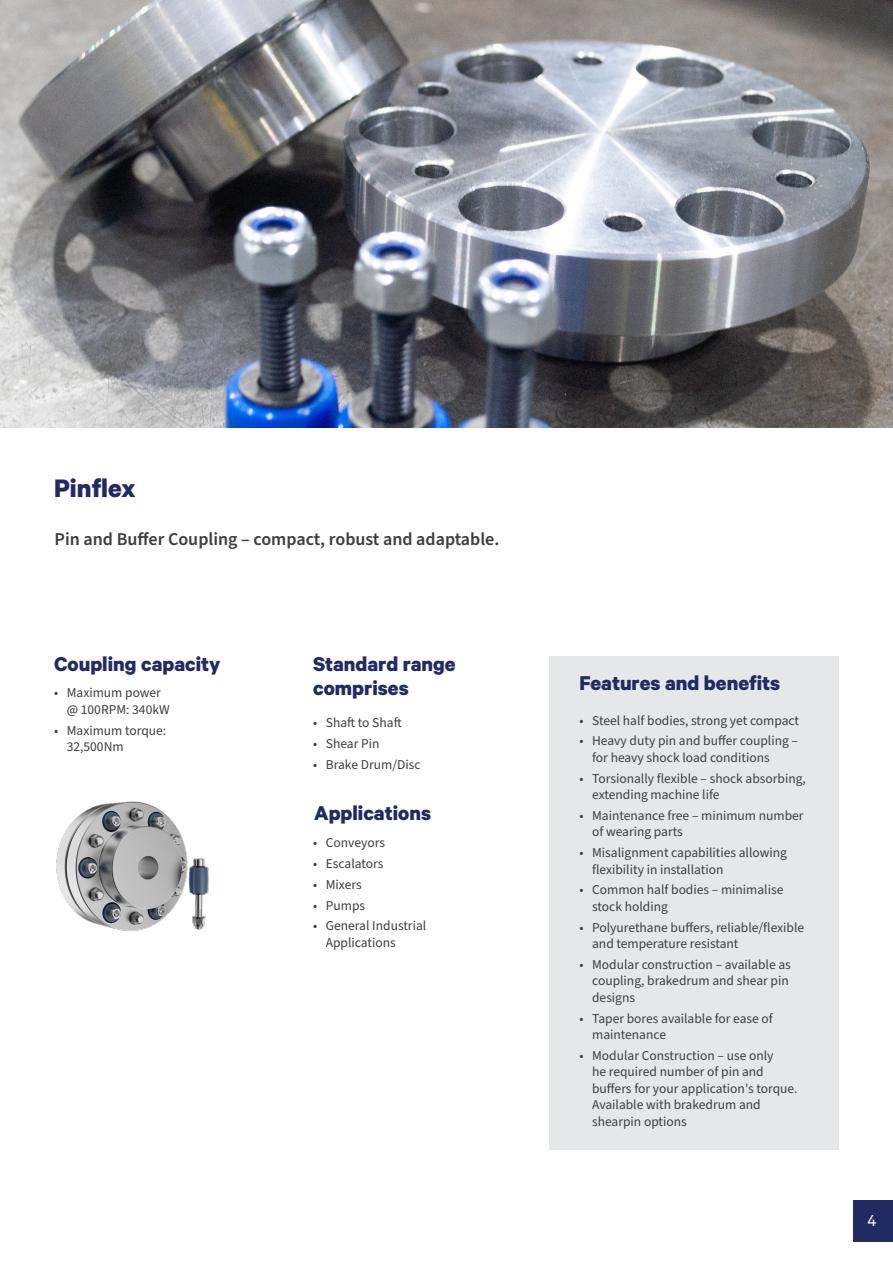
<style>
.page{position:relative;width:893px;height:1263px;background:#fff}
.page>*{position:absolute;margin:0;border:0;box-sizing:border-box;transform-origin:0 0}
.t1{font:700 28.5px "Calibre";color:#222a64}
.t2{font:700 22.5px/24px "Calibre";color:#222a64}
.t3{font:600 18px "Source Sans Pro";color:#3e3e3f}
.t4{font:18px "Calibre";color:#fff}
.Paragraph_Style_1{font:13.5px/16.5px "Source Sans Pro";color:#3e3e3f}
</style>
<div class="page">
<div style="left:853px;top:1200px;width:40px;height:42px;background:#222a64"></div>
<div style="left:550px;top:656px;width:289px;height:493px;background:#e6e7e9"></div>
<img style="left:0;top:0;width:893px;height:427px">
<img style="left:56px;top:801px;width:153px;height:130px">
<p class="t1" style="left:54px;top:471px;width:83px">Pinflex</p>
<p class="t3" style="left:55px;top:527px;width:446px">Pin and Buffer Coupling – compact, robust and adaptable.</p>
<p class="t2" style="left:54px;top:651px;width:168px">Coupling capacity</p>
<p class="Paragraph_Style_1" style="left:67px;top:685px;width:104px;text-indent:-13px">• Maximum power @ 100RPM: 340kW</p>
<p class="Paragraph_Style_1" style="left:67px;top:722px;width:101px;text-indent:-13px">• Maximum torque:<br>32,500Nm</p>
<p class="t2" style="left:313px;top:651px;width:144px">Standard range comprises</p>
<p class="Paragraph_Style_1" style="left:313px;top:715px;width:90px">• Shaft to Shaft</p>
<p class="Paragraph_Style_1" style="left:313px;top:735px;width:68px">• Shear Pin</p>
<p class="Paragraph_Style_1" style="left:313px;top:756px;width:109px">• Brake Drum/Disc</p>
<p class="t2" style="left:314px;top:801px;width:118px">Applications</p>
<p class="Paragraph_Style_1" style="left:313px;top:835px;width:74px">• Conveyors</p>
<p class="Paragraph_Style_1" style="left:313px;top:856px;width:72px">• Escalators</p>
<p class="Paragraph_Style_1" style="left:313px;top:877px;width:50px">• Mixers</p>
<p class="Paragraph_Style_1" style="left:313px;top:897px;width:54px">• Pumps</p>
<p class="Paragraph_Style_1" style="left:326px;top:918px;width:102px;text-indent:-13px">• General Industrial<br>Applications</p>
<p class="t2" style="left:579px;top:670px;width:202px">Features and benefits</p>
<p class="Paragraph_Style_1" style="left:579px;top:712px;width:221px">• Steel half bodies, strong yet compact</p>
<p class="Paragraph_Style_1" style="left:592px;top:733px;width:207px;text-indent:-13px">• Heavy duty pin and buffer coupling – for heavy shock load conditions</p>
<p class="Paragraph_Style_1" style="left:592px;top:770px;width:215px;text-indent:-13px">• Torsionally flexible – shock absorbing, extending machine life</p>
<p class="Paragraph_Style_1" style="left:592px;top:807px;width:213px;text-indent:-13px">• Maintenance free – minimum number of wearing parts</p>
<p class="Paragraph_Style_1" style="left:592px;top:845px;width:196px;text-indent:-13px">• Misalignment capabilities allowing flexibility in installation</p>
<p class="Paragraph_Style_1" style="left:592px;top:882px;width:193px;text-indent:-13px">• Common half bodies – minimalise stock holding</p>
<p class="Paragraph_Style_1" style="left:592px;top:919px;width:214px;text-indent:-13px">• Polyurethane buffers, reliable/flexible and temperature resistant</p>
<p class="Paragraph_Style_1" style="left:592px;top:956px;width:200px;text-indent:-13px">• Modular construction – available as coupling, brakedrum and shear pin designs</p>
<p class="Paragraph_Style_1" style="left:592px;top:1010px;width:182px;text-indent:-13px">• Taper bores available for ease of maintenance</p>
<p class="Paragraph_Style_1" style="left:592px;top:1047px;width:207px;text-indent:-13px">• Modular Construction – use only<br>he required number of pin and buffers for your application's torque.<br>Available with brakedrum and shearpin options</p>
<h3 class="t4" style="left:867px;top:1209px;width:11px">4</h3>
</div>
